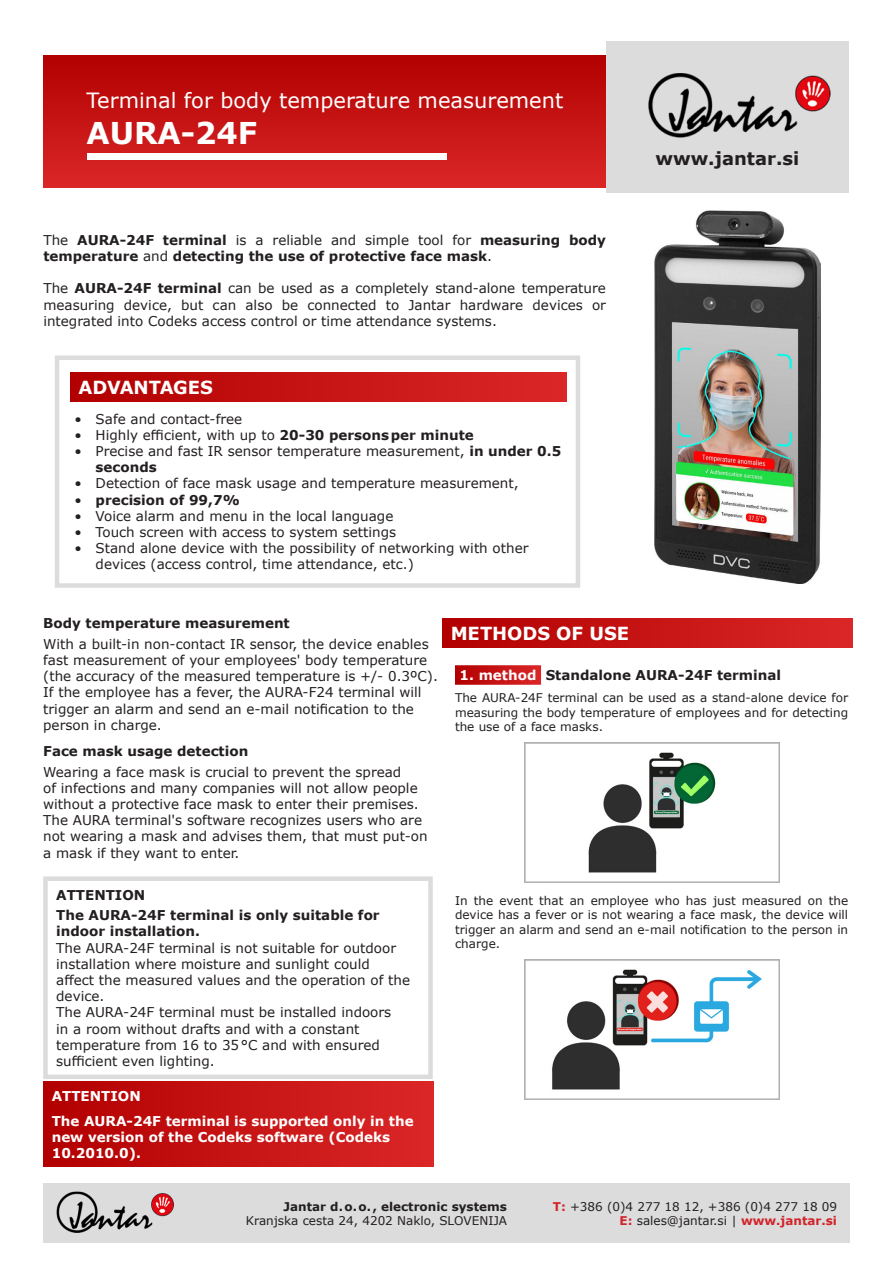
<style>
.page{position:relative;width:893px;height:1263px;background:#fff}
.page>*{position:absolute;margin:0;border:0;box-sizing:border-box;transform-origin:0 0}
.t1{font:700 30px "Verdana";color:#fff}
.t2{font:21px "Verdana";color:#fff}
.t3{font:700 18px "Verdana";letter-spacing:-.005em;color:#fff}
.t4{font:700 18px "Verdana";color:#231f20}
.t5{font:13.5px/16.2px "Verdana";color:#231f20}
.t6{font:700 13.5px/16.2px "Verdana";color:#231f20}
.t7{font:700 13.5px/25.2px "Verdana";color:#fff}
.t8{font:12px/14.4px "Verdana";color:#231f20;text-align:justify}
.t9{font:700 12px "Verdana";color:#231f20}
.s1{font-weight:400}
.s2{font-weight:700}
.s3{color:#fff}
.s4{font-weight:700;color:#d1232a}
</style>
<div class="page">
<div style="left:43px;top:1183px;width:807px;height:60px;background:#dcdcdc"></div>
<div style="left:43px;top:55px;width:771px;height:133px;background:linear-gradient(to bottom,#b20000,#dc2c2d)"></div>
<div style="left:87px;top:154px;width:359px;height:6px;background:#fff"></div>
<div style="left:606px;top:41px;width:242px;height:152px;background:#dcdcdc"></div>
<img style="left:648px;top:73px;width:183px;height:64px">
<img style="left:57px;top:1191px;width:117px;height:42px">
<img style="left:654px;top:210px;width:167px;height:373px">
<div style="left:55px;top:355px;width:525px;height:233px;border:4px solid #dcdcdc"></div>
<div style="left:70px;top:372px;width:496px;height:29px;background:linear-gradient(to right,#b20000,#db2728)"></div>
<div style="left:442px;top:618px;width:410px;height:30px;background:linear-gradient(to right,#b20000,#db2728)"></div>
<div style="left:455px;top:665px;width:86px;height:20px;background:linear-gradient(to right,#b20000,#da2627)"></div>
<img style="left:524px;top:742px;width:255px;height:140px">
<img style="left:524px;top:959px;width:255px;height:140px">
<div style="left:43px;top:876px;width:390px;height:203px;border:4px solid #dcdcdc"></div>
<div style="left:43px;top:1082px;width:390px;height:85px;background:linear-gradient(to right,#b20000,#db2728)"></div>
<h2 class="t2" style="left:87px;top:86px;width:478px">Terminal for body temperature measurement</h2>
<h1 class="t1" style="left:87px;top:112px;width:172px">AURA-24F</h1>
<p class="t6" style="left:43px;top:231px;width:564px"><span class="s1">The</span> AURA-24F terminal <span class="s1">is a reliable and simple tool for</span> measuring body temperature <span class="s1">and</span> detecting the use of protective face mask<span class="s1">.</span></p>
<p class="t5" style="left:43px;top:280px;width:564px;text-align:justify">The <span class="s2">AURA-24F terminal</span> can be used as a completely stand-alone temperature measuring device, but can also be connected to Jantar hardware devices or integrated into Codeks access control or time attendance systems.</p>
<h3 class="t3" style="left:79px;top:374px;width:136px">ADVANTAGES</h3>
<p class="t5" style="left:74px;top:410px;width:169px">• Safe and contact-free</p>
<p class="t5" style="left:74px;top:427px;width:401px">• Highly efficient, with up to <span class="s2">20-30 personsper minute</span></p>
<p class="t5" style="left:96px;top:443px;width:467px;text-indent:-21px">• Precise and fast IR sensor temperature measurement, <span class="s2">in under 0.5 seconds</span></p>
<p class="t5" style="left:74px;top:475px;width:446px">• Detection of face mask usage and temperature measurement,</p>
<p class="t6" style="left:74px;top:491px;width:167px"><span class="s1">•</span> precision of 99,7%</p>
<p class="t5" style="left:74px;top:508px;width:321px">• Voice alarm and menu in the local language</p>
<p class="t5" style="left:74px;top:524px;width:323px">• Touch screen with access to system settings</p>
<p class="t5" style="left:96px;top:540px;width:434px;text-indent:-21px">• Stand alone device with the possibility of networking with other devices (access control, time attendance, etc.)</p>
<h3 class="t4" style="left:655px;top:146px;width:145px">www.jantar.si</h3>
<p class="t6" style="left:43px;top:615px;width:248px">Body temperature measurement</p>
<p class="t5" style="left:43px;top:635px;width:396px">With a built-in non-contact IR sensor, the device enables fast measurement of your employees' body temperature (the accuracy of the measured temperature is +/- 0.3ºC).<br>If the employee has a fever, the AURA-F24 terminal will trigger an alarm and send an e-mail notification to the person in charge.</p>
<p class="t6" style="left:43px;top:743px;width:207px">Face mask usage detection</p>
<p class="t5" style="left:43px;top:763px;width:386px">Wearing a face mask is crucial to prevent the spread<br>of infections and many companies will not allow people without a protective face mask to enter their premises.<br>The AURA terminal's software recognizes users who are not wearing a mask and advises them, that must put-on a mask if they want to enter.</p>
<p class="t6" style="left:56px;top:884px;width:325px;line-height:20.4px">ATTENTION<br>The AURA-24F terminal is only suitable for</p>
<p class="t6" style="left:56px;top:923px;width:145px">indoor installation.</p>
<p class="t5" style="left:56px;top:939px;width:355px">The AURA-24F terminal is not suitable for outdoor installation where moisture and sunlight could affect the measured values and the operation of the device.<br>The AURA-24F terminal must be installed indoors<br>in a room without drafts and with a constant temperature from 16 to 35°C and with ensured sufficient even lighting.</p>
<p class="t7" style="left:52px;top:1083px;width:363px">ATTENTION<br>The AURA-24F terminal is supported only in the</p>
<p class="t7" style="left:52px;top:1129px;width:340px;line-height:16.2px">new version of the Codeks software (Codeks<br>10.2010.0).</p>
<h3 class="t3" style="left:451px;top:620px;width:180px">METHODS OF USE</h3>
<p class="t6" style="left:460px;top:666px;width:323px"><span class="s3">1. method</span> Standalone AURA-24F terminal</p>
<p class="t8" style="left:455px;top:691px;width:395px">The AURA-24F terminal can be used as a stand-alone device for measuring the body temperature of employees and for detecting the use of a face masks.</p>
<p class="t8" style="left:455px;top:893px;width:395px">In the event that an employee who has just measured on the device has a fever or is not wearing a face mask, the device will trigger an alarm and send an e-mail notification to the person in charge.</p>
<p class="t9" style="left:284px;top:1198px;width:225px">Jantar d.o.o., electronic systems</p>
<p class="t8" style="left:246px;top:1214px;width:263px">Kranjska cesta 24, 4202 Naklo, SLOVENIJA</p>
<p class="t8" style="left:553px;top:1199px;width:286px;text-align:right"><span class="s4">T:</span> +386 (0)4 277 18 12, +386 (0)4 277 18 09<br><span class="s4">E:</span> sales@jantar.si | <span class="s4">www.jantar.si</span></p>
</div>
